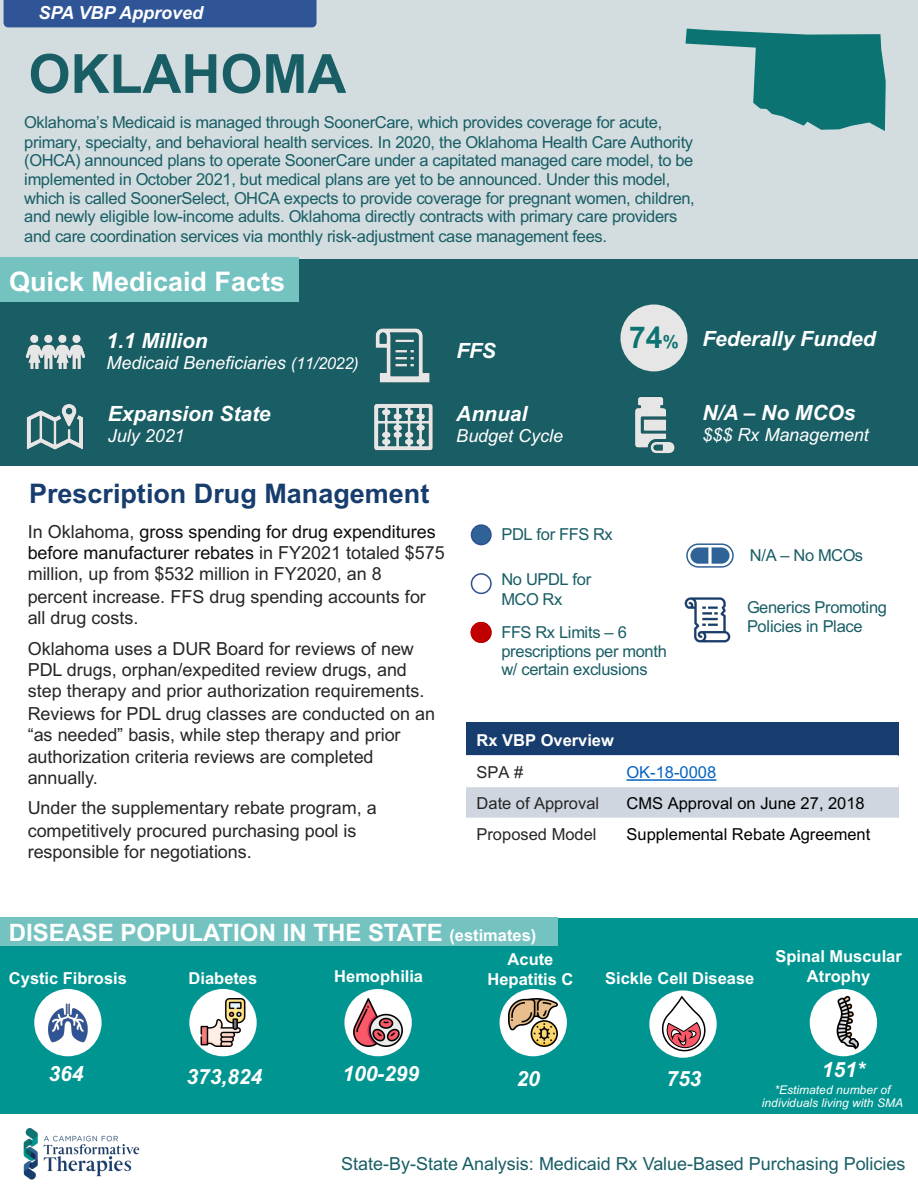
<style>
.page{position:relative;width:918px;height:1188px;background:#fff}
.page>*{position:absolute;margin:0;border:0;box-sizing:border-box;transform-origin:0 0}
.t1{font:700 54px "Arial";color:#195e65}
.t2{font:700 27px "Arial";color:#163d6d}
.t3{font:700 27px "Arial";color:#fff}
.t4{font:700 24px "Arial";letter-spacing:-.005em;color:#fff}
.t5{font:italic 700 21px "Arial";color:#fff}
.t6{font:18px/21px "Arial";letter-spacing:-.005em;color:#262626}
.t7{font:italic 18px "Arial";letter-spacing:-.005em;color:#fff}
.t8{font:18px "Arial";letter-spacing:-.005em;color:#195e65}
.t9{font:italic 700 18px "Arial";letter-spacing:-.005em;color:#fff}
.t10{font:16.5px/18.9px "Arial";letter-spacing:-.02em;color:#195e65}
.t11{font:700 16.5px/19.5px "Arial";color:#fff;text-align:center}
.t12{font:16.5px "Arial";color:#000}
.t13{font:16.5px "Arial";color:#262626}
.t14{font:16.5px "Arial";color:#0563c1}
.t15{font:italic 12px/13.6px "Arial";letter-spacing:.005em;color:#fff;text-align:center}
.s1{color:#175e65}
.s2{font-size:16.5px}
.s3{font-style:normal;font-size:30px;color:#0b7472}
.s4{color:#0d0d0d}
</style>
<div class="page">
<img style="left:23px;top:1128px;width:117px;height:52px">
<div style="left:466px;top:723px;width:433px;height:33px;background:#163d6d"></div>
<div style="left:466px;top:786px;width:150px;height:32px;background:#cfd6e0"></div>
<div style="left:616px;top:786px;width:283px;height:32px;background:#cfd6e0"></div>
<hr style="left:466px;top:755px;width:432px;height:2px;background:#fff">
<hr style="left:466px;top:786px;width:432px;height:1px;background:#fff">
<svg style="left:626px;top:779px;width:90px;height:2px"></svg>
<div style="left:0;top:0;width:918px;height:268px;background:#d3dde0"></div>
<svg style="left:685px;top:29px;width:201px;height:102px"></svg>
<div style="left:0;top:259px;width:918px;height:207px;background:#195e65"></div>
<img style="left:25px;top:334px;width:61px;height:36px">
<img style="left:26px;top:404px;width:57px;height:46px">
<img style="left:374px;top:403px;width:59px;height:48px">
<img style="left:635px;top:396px;width:40px;height:58px">
<img style="left:375px;top:328px;width:55px;height:55px">
<div style="left:620px;top:305px;width:67px;height:66px;background:#e7e6e6;border-radius:50%"></div>
<div style="left:4px;top:0;width:313px;height:27px;background:#2f5597"></div>
<svg style="left:690px;top:547px;width:40px;height:17px"></svg>
<div style="left:686px;top:543px;width:48px;height:25px;border:1px solid #2f6296;border-radius:11px"></div>
<div style="left:471px;top:623px;width:20px;height:19px;background:#c00000;border-radius:50%"></div>
<div style="left:471px;top:622px;width:20px;height:21px;border:1px solid #c00000;border-radius:50%"></div>
<div style="left:472px;top:525px;width:19px;height:20px;background:#2f6296;border-radius:50%"></div>
<div style="left:471px;top:524px;width:21px;height:21px;border:1px solid #2f528f;border-radius:50%"></div>
<div style="left:471px;top:573px;width:21px;height:21px;border:1px solid #2f528f;border-radius:50%"></div>
<div style="left:471px;top:622px;width:21px;height:21px;border:1px solid #c00000;border-radius:50%"></div>
<img style="left:684px;top:597px;width:47px;height:46px">
<div style="left:0;top:257px;width:299px;height:45px;background:#75c3c1"></div>
<div style="left:0;top:918px;width:918px;height:196px;background:#009591"></div>
<div style="left:189px;top:989px;width:68px;height:67px;background:#fff;border-radius:50%"></div>
<img style="left:199px;top:998px;width:48px;height:49px">
<div style="left:500px;top:989px;width:67px;height:67px;background:#fff;border-radius:50%"></div>
<img style="left:509px;top:998px;width:49px;height:49px">
<div style="left:344px;top:989px;width:68px;height:67px;background:#fff;border-radius:50%"></div>
<img style="left:354px;top:998px;width:48px;height:49px">
<div style="left:810px;top:989px;width:67px;height:67px;background:#fff;border-radius:50%"></div>
<img style="left:816px;top:996px;width:54px;height:54px">
<div style="left:0;top:918px;width:558px;height:28px;background:#75c3c1"></div>
<div style="left:34px;top:989px;width:68px;height:67px;background:#fff;border-radius:50%"></div>
<img style="left:44px;top:1003px;width:48px;height:44px">
<svg style="left:649px;top:990px;width:68px;height:68px"></svg>
<svg style="left:650px;top:994px;width:67px;height:64px"></svg>
<p class="t9" style="left:38px;top:2px;width:166px">SPA VBP Approved</p>
<h1 class="t1" style="left:29px;top:44px;width:319px">OKLAHOMA</h1>
<p class="t10" style="left:24px;top:113px;width:672px">Oklahoma’s Medicaid is managed through SoonerCare, which provides coverage for acute, primary, specialty, and behavioral health services. <span class="s1">In 2020, the Oklahoma Health Care Authority (OHCA) announced plans to operate SoonerCare under a capitated managed care model, to be implemented in October 2021, but medical plans are yet to be announced.</span> Under this model, which is called SoonerSelect, OHCA expects to provide coverage for pregnant women, children, and newly eligible low-income adults. Oklahoma directly contracts with primary care providers and care coordination services via monthly risk-adjustment case management fees.</p>
<h2 class="t3" style="left:9px;top:266px;width:278px">Quick Medicaid Facts</h2>
<p class="t5" style="left:107px;top:329px;width:103px">1.1 Million</p>
<p class="t7" style="left:107px;top:352px;width:254px">Medicaid Beneficiaries <span class="s2">(11/2022)</span></p>
<p class="t5" style="left:108px;top:402px;width:164px">Expansion State</p>
<p class="t7" style="left:108px;top:425px;width:78px">July 2021</p>
<p class="t5" style="left:456px;top:339px;width:41px">FFS</p>
<p class="t5" style="left:456px;top:402px;width:72px">Annual</p>
<p class="t7" style="left:456px;top:426px;width:108px">Budget Cycle</p>
<p class="t5" style="left:629px;top:327px;width:248px"><span class="s3">74</span><sub>%</sub> Federally Funded</p>
<p class="t5" style="left:702px;top:401px;width:155px">N/A – No MCOs</p>
<p class="t7" style="left:702px;top:424px;width:168px">$$$ Rx Management</p>
<h2 class="t2" style="left:29px;top:478px;width:402px">Prescription Drug Management</h2>
<p class="t6" style="left:28px;top:521px;width:419px">In Oklahoma, <span class="s4">gross spending for drug expenditures before manufacturer rebates</span> in FY2021 totaled $575 million, up from $532 million in FY2020, an 8</p>
<p class="t6" style="left:28px;top:586px;width:400px">percent increase. FFS drug spending accounts for all drug costs.</p>
<p class="t6" style="left:28px;top:638px;width:398px">Oklahoma uses a DUR Board for reviews of new<br>PDL drugs, orphan/expedited review drugs, and step therapy and prior authorization requirements.</p>
<p class="t6" style="left:28px;top:703px;width:409px;line-height:21.5px">Reviews for PDL drug classes are conducted on an “as needed” basis, while step therapy and prior authorization criteria reviews are completed annually.</p>
<p class="t6" style="left:28px;top:796px;width:351px;line-height:22.6px">Under the supplementary rebate program, a competitively procured purchasing pool is</p>
<p class="t6" style="left:28px;top:841px;width:226px">responsible for negotiations.</p>
<p class="t10" style="left:502px;top:525px;width:113px">PDL for FFS Rx</p>
<p class="t10" style="left:502px;top:570px;width:91px;line-height:19.5px">No UPDL for<br>MCO Rx</p>
<p class="t10" style="left:502px;top:623px;width:167px">FFS Rx Limits – 6 prescriptions per month w/ certain exclusions</p>
<p class="t10" style="left:750px;top:546px;width:115px">N/A – No MCOs</p>
<p class="t10" style="left:747px;top:597px;width:141px;line-height:19.5px">Generics Promoting<br>Policies in Place</p>
<p class="t11" style="left:476px;top:730px;width:139px">Rx VBP Overview</p>
<p class="t13" style="left:476px;top:763px;width:48px">SPA #</p>
<p class="t14" style="left:626px;top:763px;width:91px">OK-18-0008</p>
<p class="t13" style="left:476px;top:794px;width:124px">Date of Approval</p>
<p class="t12" style="left:626px;top:794px;width:240px">CMS Approval on June 27, 2018</p>
<p class="t13" style="left:476px;top:825px;width:122px">Proposed Model</p>
<p class="t12" style="left:626px;top:825px;width:245px">Supplemental Rebate Agreement</p>
<h3 class="t4" style="left:9px;top:920px;width:529px">DISEASE POPULATION IN THE STATE <span class="s2">(estimates)</span></h3>
<p class="t11" style="left:9px;top:968px;width:120px">Cystic Fibrosis</p>
<p class="t11" style="left:189px;top:968px;width:70px">Diabetes</p>
<p class="t11" style="left:334px;top:967px;width:90px">Hemophilia</p>
<p class="t11" style="left:487px;top:950px;width:87px">Acute<br>Hepatitis C</p>
<p class="t11" style="left:605px;top:968px;width:151px">Sickle Cell Disease</p>
<p class="t11" style="left:775px;top:947px;width:128px">Spinal Muscular<br>Atrophy</p>
<p class="t5" style="left:49px;top:1062px;width:36px">364</p>
<p class="t5" style="left:187px;top:1065px;width:77px">373,824</p>
<p class="t5" style="left:342px;top:1062px;width:78px">100-299</p>
<p class="t5" style="left:516px;top:1067px;width:25px">20</p>
<p class="t5" style="left:666px;top:1067px;width:36px">753</p>
<p class="t5" style="left:822px;top:1058px;width:45px">151*</p>
<p class="t15" style="left:762px;top:1083px;width:143px">*Estimated number of individuals living with SMA</p>
<p class="t8" style="left:341px;top:1154px;width:566px">State-By-State Analysis: Medicaid Rx Value-Based Purchasing Policies</p>
</div>
